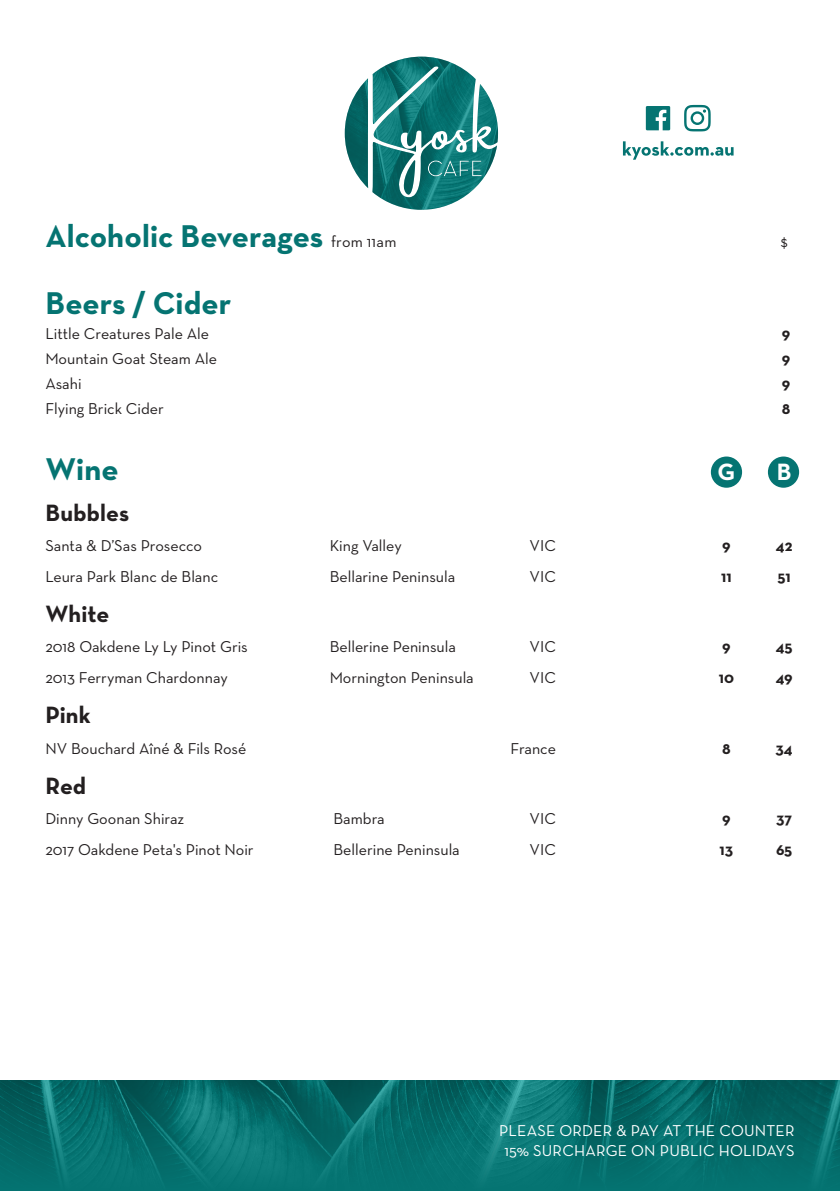
<style>
.page{position:relative;width:840px;height:1191px;background:#fff}
.page>*{position:absolute;margin:0;border:0;box-sizing:border-box;transform-origin:0 0}
.Heading{font:700 32px "Neutra Text";color:#057472}
.Menu_Item{font:700 24px "Neutra Text";color:#231f20}
.Heading-2{font:700 24px "Neutra Text";letter-spacing:.005em;color:#231f20}
.Heading-3{font:700 24px "Neutra Text";color:#fff}
.Menu_Item-2{font:16px "Neutra Text";color:#231f20}
.t1{font:16px/20px "Neutra Text";letter-spacing:.01em;color:#fff;text-align:center}
.Menu_Item-3{font:700 16px "Neutra Text";color:#231f20}
.Heading-4{font:16px "Neutra Text";color:#231f20}
.s1{font-weight:400;font-size:16px;color:#231f20}
</style>
<div class="page">
<img style="left:0;top:1080px;width:839px;height:111px">
<svg style="left:344px;top:78px;width:153px;height:132px"></svg>
<img style="left:372px;top:57px;width:114px;height:138px">
<svg style="left:645px;top:106px;width:24px;height:24px"></svg>
<svg style="left:684px;top:105px;width:26px;height:26px"></svg>
<svg style="left:622px;top:141px;width:111px;height:19px"></svg>
<div style="left:767px;top:456px;width:31px;height:32px;background:#057472;border-radius:50%"></div>
<div style="left:710px;top:456px;width:31px;height:32px;background:#057472;border-radius:50%"></div>
<p class="Heading" style="left:45px;top:216px;width:352px">Alcoholic Beverages <span class="s1">from 11am</span></p>
<p class="Heading-4" style="left:780px;top:232px;width:8px">$</p>
<p class="Heading" style="left:45px;top:283px;width:187px">Beers / Cider</p>
<p class="Menu_Item-2" style="left:45px;top:324px;width:165px">Little Creatures Pale Ale</p>
<p class="Menu_Item-3" style="left:781px;top:323px;width:10px">9</p>
<p class="Menu_Item-2" style="left:45px;top:349px;width:173px">Mountain Goat Steam Ale</p>
<p class="Menu_Item-3" style="left:781px;top:348px;width:10px">9</p>
<p class="Menu_Item-2" style="left:45px;top:374px;width:38px">Asahi</p>
<p class="Menu_Item-3" style="left:781px;top:373px;width:10px">9</p>
<p class="Menu_Item-2" style="left:45px;top:398px;width:120px">Flying Brick Cider</p>
<p class="Menu_Item-3" style="left:781px;top:398px;width:10px">8</p>
<p class="Heading" style="left:45px;top:449px;width:75px">Wine</p>
<p class="Heading-3" style="left:717px;top:457px;width:19px">G</p>
<p class="Heading-3" style="left:776px;top:457px;width:16px">B</p>
<p class="Heading-2" style="left:45px;top:497px;width:85px">Bubbles</p>
<p class="Menu_Item-2" style="left:45px;top:536px;width:158px">Santa &amp; D’Sas Prosecco</p>
<p class="Menu_Item-2" style="left:329px;top:536px;width:73px">King Valley</p>
<p class="Menu_Item-2" style="left:529px;top:536px;width:28px">VIC</p>
<p class="Menu_Item-3" style="left:721px;top:536px;width:10px">9</p>
<p class="Menu_Item-3" style="left:775px;top:536px;width:18px">42</p>
<p class="Menu_Item-2" style="left:45px;top:566px;width:174px">Leura Park Blanc de Blanc</p>
<p class="Menu_Item-2" style="left:329px;top:566px;width:127px">Bellarine Peninsula</p>
<p class="Menu_Item-2" style="left:529px;top:566px;width:28px">VIC</p>
<p class="Menu_Item-3" style="left:720px;top:566px;width:12px">11</p>
<p class="Menu_Item-3" style="left:777px;top:566px;width:15px">51</p>
<p class="Menu_Item" style="left:45px;top:598px;width:66px">White</p>
<p class="Menu_Item-2" style="left:45px;top:637px;width:204px">2018 Oakdene Ly Ly Pinot Gris</p>
<p class="Menu_Item-2" style="left:329px;top:637px;width:128px">Bellerine Peninsula</p>
<p class="Menu_Item-2" style="left:529px;top:637px;width:28px">VIC</p>
<p class="Menu_Item-3" style="left:721px;top:637px;width:10px">9</p>
<p class="Menu_Item-3" style="left:775px;top:637px;width:18px">45</p>
<p class="Menu_Item-2" style="left:45px;top:668px;width:184px">2013 Ferryman Chardonnay</p>
<p class="Menu_Item-2" style="left:329px;top:668px;width:145px">Mornington Peninsula</p>
<p class="Menu_Item-2" style="left:529px;top:668px;width:28px">VIC</p>
<p class="Menu_Item-3" style="left:718px;top:667px;width:17px">10</p>
<p class="Menu_Item-3" style="left:775px;top:667px;width:19px">49</p>
<p class="Menu_Item" style="left:45px;top:700px;width:47px">Pink</p>
<p class="Menu_Item-2" style="left:45px;top:738px;width:202px">NV Bouchard Aîné &amp; Fils Rosé</p>
<p class="Menu_Item-2" style="left:510px;top:738px;width:47px">France</p>
<p class="Menu_Item-3" style="left:721px;top:738px;width:10px">8</p>
<p class="Menu_Item-3" style="left:775px;top:738px;width:19px">34</p>
<p class="Menu_Item" style="left:45px;top:770px;width:42px">Red</p>
<p class="Menu_Item-2" style="left:45px;top:809px;width:140px">Dinny Goonan Shiraz</p>
<p class="Menu_Item-2" style="left:333px;top:809px;width:53px">Bambra</p>
<p class="Menu_Item-2" style="left:529px;top:809px;width:28px">VIC</p>
<p class="Menu_Item-3" style="left:721px;top:809px;width:10px">9</p>
<p class="Menu_Item-3" style="left:775px;top:809px;width:17px">37</p>
<p class="Menu_Item-2" style="left:45px;top:839px;width:209px">2017 Oakdene Peta's Pinot Noir</p>
<p class="Menu_Item-2" style="left:333px;top:839px;width:128px">Bellerine Peninsula</p>
<p class="Menu_Item-2" style="left:529px;top:839px;width:28px">VIC</p>
<p class="Menu_Item-3" style="left:719px;top:839px;width:15px">13</p>
<p class="Menu_Item-3" style="left:775px;top:839px;width:18px">65</p>
<p class="t1" style="left:499px;top:1119px;width:297px">PLEASE ORDER &amp; PAY AT THE COUNTER<br>15% SURCHARGE ON PUBLIC HOLIDAYS</p>
</div>
